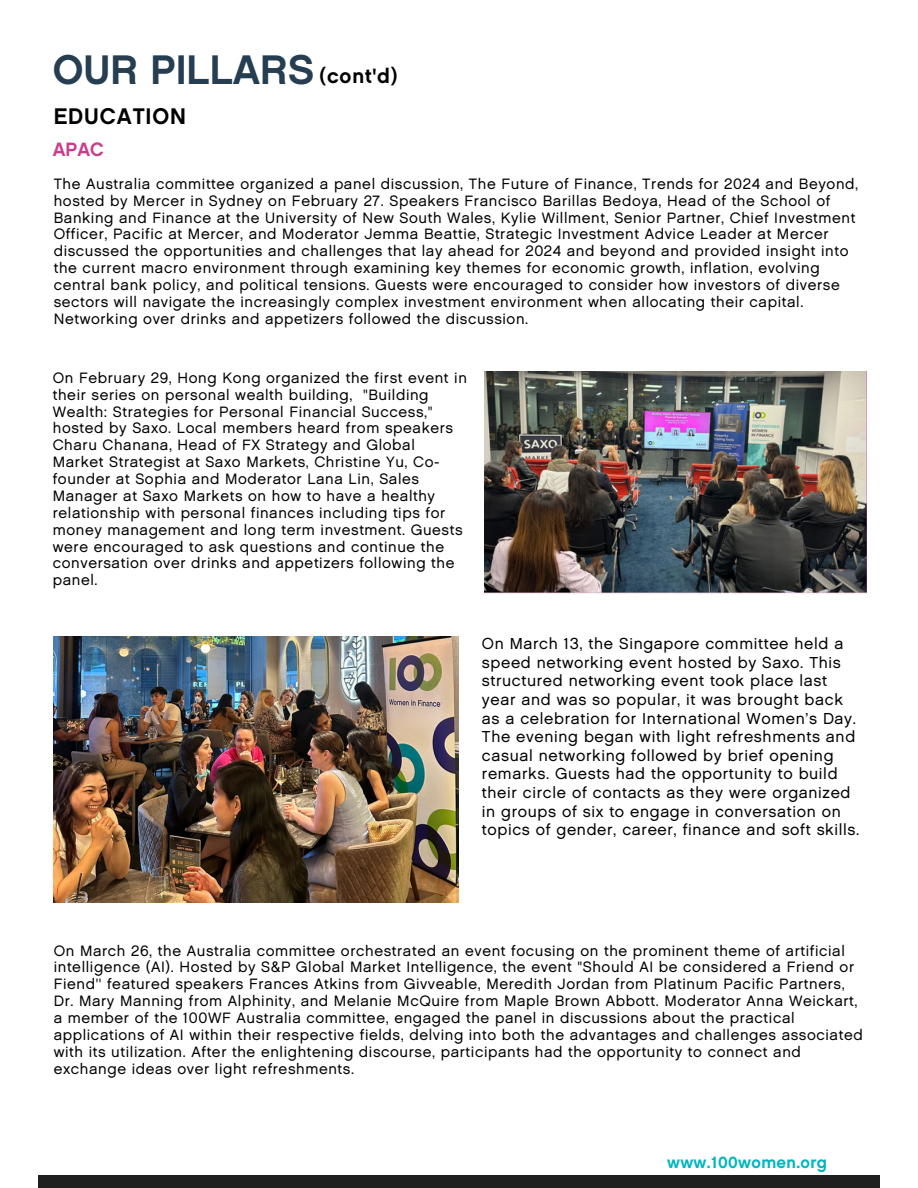
<style>
.page{position:relative;width:918px;height:1188px;background:#fff}
.page>*{position:absolute;margin:0;border:0;box-sizing:border-box;transform-origin:0 0}
.t1{font:41.25px "Chalet New York Nineteen Sixty";color:#263e51}
.t2{font:22.5px "Chalet New York Nineteen Sixty";letter-spacing:.04em;color:#000}
.t3{font:20.55px "Chalet New York Nineteen Sixty";color:#000}
.t4{font:19.2px "Chalet New York Nineteen Sixty";color:#c93d8e}
.t5{font:16.5px "Chalet New York Nineteen Sixty";letter-spacing:.02em;color:#00b6bd}
.t6{font:15.9px/18.6px "Chalet London Nineteen Sixty";letter-spacing:.04em;color:#000}
.t7{font:15px/16.8px "Chalet London Nineteen Sixty";letter-spacing:.04em;color:#000}
</style>
<div class="page">
<div style="left:38px;top:1175px;width:842px;height:13px;background:#201f20"></div>
<img style="left:485px;top:372px;width:381px;height:222px">
<img style="left:54px;top:636px;width:405px;height:266px">
<h1 class="t1" style="left:53px;top:53px;width:263px">OUR PILLARS</h1>
<h3 class="t3" style="left:320px;top:68px;width:80px">(cont'd)</h3>
<h2 class="t2" style="left:54px;top:107px;width:134px">EDUCATION</h2>
<p class="t4" style="left:53px;top:141px;width:53px">APAC</p>
<p class="t7" style="left:54px;top:176px;width:806px">The Australia committee organized a panel discussion, The Future of Finance, Trends for 2024 and Beyond, hosted by Mercer in Sydney on February 27. Speakers Francisco Barillas Bedoya, Head of the School of Banking and Finance at the University of New South Wales, Kylie Willment, Senior Partner, Chief Investment Officer, Pacific at Mercer, and Moderator Jemma Beattie, Strategic Investment Advice Leader at Mercer discussed the opportunities and challenges that lay ahead for 2024 and beyond and provided insight into the current macro environment through examining key themes for economic growth, inflation, evolving central bank policy, and political tensions. Guests were encouraged to consider how investors of diverse sectors will navigate the increasingly complex investment environment when allocating their capital.<br>Networking over drinks and appetizers followed the discussion.</p>
<p class="t7" style="left:53px;top:370px;width:416px">On February 29, Hong Kong organized the first event in their series on personal wealth building, "Building Wealth: Strategies for Personal Financial Success," hosted by Saxo. Local members heard from speakers Charu Chanana, Head of FX Strategy and Global Market Strategist at Saxo Markets, Christine Yu, Co&shy;founder at Sophia and Moderator Lana Lin, Sales Manager at Saxo Markets on how to have a healthy relationship with personal finances including tips for money management and long term investment. Guests were encouraged to ask questions and continue the conversation over drinks and appetizers following the panel.</p>
<p class="t6" style="left:482px;top:635px;width:379px">On March 13, the Singapore committee held a speed networking event hosted by Saxo. This structured networking event took place last year and was so popular, it was brought back as a celebration for International Women’s Day.<br>The evening began with light refreshments and casual networking followed by brief opening remarks. Guests had the opportunity to build their circle of contacts as they were organized in groups of six to engage in conversation on topics of gender, career, finance and soft skills.</p>
<p class="t7" style="left:54px;top:943px;width:811px">On March 26, the Australia committee orchestrated an event focusing on the prominent theme of artificial intelligence (AI). Hosted by S&amp;P Global Market Intelligence, the event "Should AI be considered a Friend or Fiend'' featured speakers Frances Atkins from Givveable, Meredith Jordan from Platinum Pacific Partners, Dr. Mary Manning from Alphinity, and Melanie McQuire from Maple Brown Abbott. Moderator Anna Weickart, a member of the 100WF Australia committee, engaged the panel in discussions about the practical applications of AI within their respective fields, delving into both the advantages and challenges associated with its utilization. After the enlightening discourse, participants had the opportunity to connect and exchange ideas over light refreshments.</p>
<p class="t5" style="left:667px;top:1155px;width:161px">www.100women.org</p>
</div>
